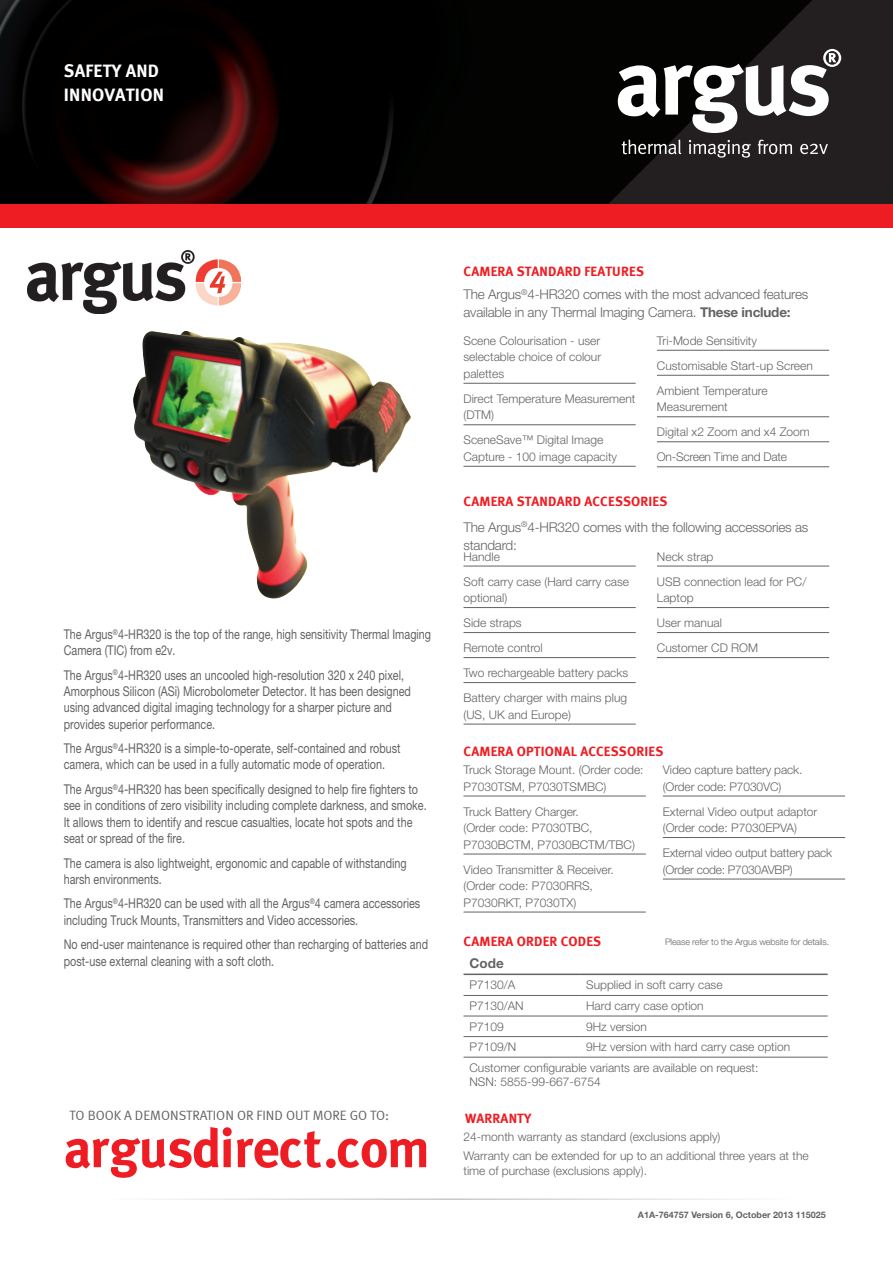
<style>
.page{position:relative;width:893px;height:1263px;background:#fff}
.page>*{position:absolute;margin:0;border:0;box-sizing:border-box;transform-origin:0 0}
.t1{font:700 54.15px "Meta";letter-spacing:-.01em;color:#ee1d23}
.t2{font:700 18px/24px "Meta";letter-spacing:.015em;color:#fff}
.t3{font:13.5px/16.2px "Helvetica Neue LT Std";color:#636366;scale:.8 1}
.t4{font:300 13.5px/18px "Helvetica Neue LT Std";letter-spacing:-.015em;color:#636366}
.t5{font:700 13.5px "Meta";letter-spacing:.015em;color:#ee1d23}
.t6{font:13.5px "Meta Normal";color:#636366}
.t7{font:700 13.5px "Helvetica Neue LT Std";color:#636366}
.t8{font:300 12px/25px "Helvetica Neue LT Std";color:#636366}
.t9{font:300 12px/16.5px "Helvetica Neue LT Std";letter-spacing:-.02em;color:#636366}
.t10{font:300 9px "Helvetica Neue LT Std";letter-spacing:-.015em;color:#636366}
.t11{font:700 9px "Helvetica Neue LT Std";color:#636366}
.s1{font-weight:700}
</style>
<div class="page">
<div style="left:0;top:0;width:893px;height:206px;background:#231f20"></div>
<img style="left:0;top:0;width:812px;height:204px">
<div style="left:0;top:204px;width:893px;height:23px;background:#ee1d23"></div>
<svg style="left:622px;top:140px;width:59px;height:14px"></svg>
<svg style="left:689px;top:140px;width:62px;height:18px"></svg>
<svg style="left:758px;top:140px;width:34px;height:14px"></svg>
<svg style="left:800px;top:144px;width:28px;height:10px"></svg>
<svg style="left:618px;top:49px;width:223px;height:84px"></svg>
<hr style="left:463px;top:566px;width:173px;height:1px;background:#636366">
<hr style="left:463px;top:607px;width:173px;height:1px;background:#636366">
<hr style="left:463px;top:632px;width:173px;height:1px;background:#636366">
<hr style="left:463px;top:657px;width:173px;height:1px;background:#636366">
<hr style="left:463px;top:682px;width:173px;height:1px;background:#636366">
<hr style="left:463px;top:724px;width:173px;height:1px;background:#636366">
<hr style="left:657px;top:566px;width:172px;height:1px;background:#636366">
<hr style="left:657px;top:607px;width:172px;height:1px;background:#636366">
<hr style="left:657px;top:632px;width:172px;height:1px;background:#636366">
<hr style="left:657px;top:657px;width:172px;height:1px;background:#636366">
<hr style="left:463px;top:383px;width:173px;height:1px;background:#636366">
<hr style="left:463px;top:424px;width:173px;height:1px;background:#636366">
<hr style="left:463px;top:466px;width:173px;height:1px;background:#636366">
<hr style="left:657px;top:350px;width:172px;height:1px;background:#636366">
<hr style="left:657px;top:375px;width:172px;height:1px;background:#636366">
<hr style="left:657px;top:416px;width:172px;height:1px;background:#636366">
<hr style="left:657px;top:441px;width:172px;height:1px;background:#636366">
<hr style="left:657px;top:466px;width:172px;height:1px;background:#636366">
<img style="left:133px;top:331px;width:278px;height:268px">
<img style="left:28px;top:251px;width:212px;height:62px">
<hr style="left:463px;top:995px;width:117px;height:1px;background:#636366">
<hr style="left:580px;top:995px;width:248px;height:1px;background:#636366">
<hr style="left:463px;top:1016px;width:117px;height:1px;background:#636366">
<hr style="left:580px;top:1016px;width:248px;height:1px;background:#636366">
<hr style="left:463px;top:1036px;width:117px;height:1px;background:#636366">
<hr style="left:580px;top:1036px;width:248px;height:1px;background:#636366">
<hr style="left:463px;top:973px;width:117px;height:2px;background:#636366">
<hr style="left:580px;top:973px;width:248px;height:2px;background:#636366">
<hr style="left:463px;top:1057px;width:117px;height:1px;background:#636366">
<hr style="left:580px;top:1057px;width:248px;height:1px;background:#636366">
<hr style="left:463px;top:796px;width:183px;height:1px;background:#636366">
<hr style="left:463px;top:854px;width:183px;height:1px;background:#636366">
<hr style="left:463px;top:912px;width:183px;height:1px;background:#636366">
<hr style="left:663px;top:796px;width:182px;height:1px;background:#636366">
<hr style="left:663px;top:837px;width:182px;height:1px;background:#636366">
<hr style="left:663px;top:879px;width:182px;height:1px;background:#636366">
<h2 class="t2" style="left:64px;top:59px;width:102px">SAFETY AND<br>INNOVATION</h2>
<p class="t3" style="left:64px;top:626px;width:461px">The Argus<sup>®</sup>4-HR320 is the top of the range, high sensitivity Thermal Imaging<br>Camera (TIC) from e2v.</p>
<p class="t3" style="left:64px;top:667px;width:435px">The Argus<sup>®</sup>4-HR320 uses an uncooled high-resolution 320 x 240 pixel, Amorphous Silicon (ASi) Microbolometer Detector. It has been designed using advanced digital imaging technology for a sharper picture and provides superior performance.</p>
<p class="t3" style="left:64px;top:740px;width:423px">The Argus<sup>®</sup>4-HR320 is a simple-to-operate, self-contained and robust camera, which can be used in a fully automatic mode of operation.</p>
<p class="t3" style="left:64px;top:781px;width:455px">The Argus<sup>®</sup>4-HR320 has been specifically designed to help fire fighters to see in conditions of zero visibility including complete darkness, and smoke.<br>It allows them to identify and rescue casualties, locate hot spots and the seat or spread of the fire.</p>
<p class="t3" style="left:64px;top:854px;width:430px">The camera is also lightweight, ergonomic and capable of withstanding harsh environments.</p>
<p class="t3" style="left:64px;top:895px;width:447px">The Argus<sup>®</sup>4-HR320 can be used with all the Argus<sup>®</sup>4 camera accessories including Truck Mounts, Transmitters and Video accessories.</p>
<p class="t3" style="left:64px;top:936px;width:457px">No end-user maintenance is required other than recharging of batteries and post-use external cleaning with a soft cloth.</p>
<p class="t6" style="left:70px;top:1108px;width:321px">TO BOOK A DEMONSTRATION OR FIND OUT MORE GO TO:</p>
<h1 class="t1" style="left:64px;top:1116px;width:368px">ARGUSDIRECT.COM</h1>
<p class="t5" style="left:464px;top:264px;width:182px">CAMERA STANDARD FEATURES</p>
<p class="t4" style="left:463px;top:285px;width:346px">The Argus<sup>®</sup>4-HR320 comes with the most advanced features available in any Thermal Imaging Camera. <span class="s1">These include:</span></p>
<p class="t8" style="left:463px;top:332px;width:139px;line-height:16.5px;text-align:justify">Scene Colourisation - user selectable choice of colour palettes</p>
<p class="t8" style="left:463px;top:390px;width:173px;line-height:16.5px">Direct Temperature Measurement (DTM)</p>
<p class="t8" style="left:463px;top:431px;width:155px;line-height:16.5px">SceneSave™ Digital Image<br>Capture - 100 image capacity</p>
<p class="t8" style="left:657px;top:328px;width:157px">Tri-Mode Sensitivity<br>Customisable Start-up Screen<br>Ambient Temperature</p>
<p class="t8" style="left:657px;top:394px;width:154px">Measurement<br>Digital x2 Zoom and x4 Zoom<br>On-Screen Time and Date</p>
<p class="t5" style="left:464px;top:493px;width:205px">CAMERA STANDARD ACCESSORIES</p>
<p class="t4" style="left:463px;top:518px;width:346px">The Argus<sup>®</sup>4-HR320 comes with the following accessories as standard:</p>
<p class="t8" style="left:463px;top:543px;width:167px">Handle<br>Soft carry case (Hard carry case</p>
<p class="t8" style="left:463px;top:585px;width:166px">optional)<br>Side straps<br>Remote control<br>Two rechargeable battery packs<br>Battery charger with mains plug</p>
<p class="t8" style="left:463px;top:701px;width:109px">(US, UK and Europe)</p>
<p class="t8" style="left:657px;top:543px;width:151px">Neck strap<br>USB connection lead for PC/</p>
<p class="t8" style="left:657px;top:585px;width:103px">Laptop<br>User manual<br>Customer CD ROM</p>
<p class="t5" style="left:464px;top:744px;width:201px">CAMERA OPTIONAL ACCESSORIES</p>
<p class="t8" style="left:463px;top:761px;width:182px;line-height:16.5px">Truck Storage Mount. (Order code:<br>P7030TSM, P7030TSMBC)</p>
<p class="t8" style="left:463px;top:803px;width:173px;line-height:16.5px">Truck Battery Charger.<br>(Order code: P7030TBC,<br>P7030BCTM, P7030BCTM/TBC)</p>
<p class="t8" style="left:463px;top:861px;width:152px;line-height:16.5px">Video Transmitter &amp; Receiver. (Order code: P7030RRS,<br>P7030RKT, P7030TX)</p>
<p class="t5" style="left:464px;top:933px;width:139px">CAMERA ORDER CODES</p>
<p class="t8" style="left:663px;top:761px;width:141px;line-height:16.5px">Video capture battery pack. (Order code: P7030VC)</p>
<p class="t8" style="left:663px;top:803px;width:156px;line-height:16.5px">External Video output adaptor (Order code: P7030EPVA)</p>
<p class="t9" style="left:663px;top:844px;width:171px">External video output battery pack (Order code: P7030AVBP)</p>
<p class="t10" style="left:665px;top:936px;width:166px">Please refer to the Argus website for details.</p>
<p class="t7" style="left:469px;top:955px;width:36px">Code</p>
<p class="t8" style="left:469px;top:972px;width:47px">P7130/A</p>
<p class="t8" style="left:586px;top:972px;width:138px">Supplied in soft carry case</p>
<p class="t8" style="left:469px;top:993px;width:56px">P7130/AN</p>
<p class="t8" style="left:586px;top:993px;width:119px">Hard carry case option</p>
<p class="t8" style="left:469px;top:1013px;width:36px">P7109</p>
<p class="t8" style="left:586px;top:1013px;width:62px">9Hz version</p>
<p class="t8" style="left:469px;top:1034px;width:48px">P7109/N</p>
<p class="t8" style="left:469px;top:1036px;width:322px;line-height:20.5px;text-indent:117px">9Hz version with hard carry case option<br>Customer configurable variants are available on request:</p>
<p class="t8" style="left:469px;top:1069px;width:133px">NSN: 5855-99-667-6754</p>
<p class="t5" style="left:465px;top:1110px;width:68px">WARRANTY</p>
<p class="t8" style="left:463px;top:1126px;width:347px;line-height:19.2px">24-month warranty as standard (exclusions apply)<br>Warranty can be extended for up to an additional three years at the</p>
<p class="t8" style="left:463px;top:1158px;width:185px">time of purchase (exclusions apply).</p>
<p class="t11" style="left:638px;top:1209px;width:189px">A1A-764757 Version 6, October 2013 115025</p>
</div>
